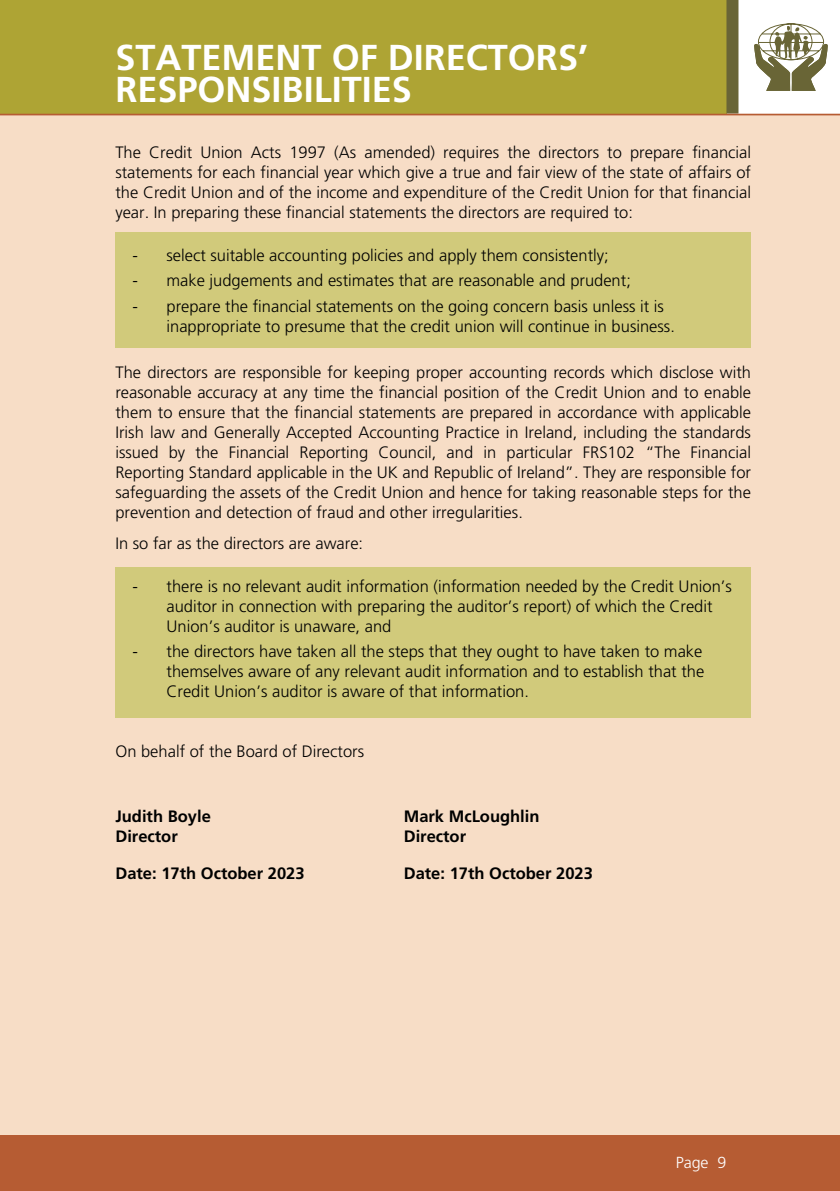
<style>
.page{position:relative;width:840px;height:1191px;background:#fff}
.page>*{position:absolute;margin:0;border:0;box-sizing:border-box;transform-origin:0 0}
.t1{font:700 36px/32px "Frutiger";color:#fff}
.t2{font:300 16.4px/20px "Frutiger";color:#000;text-align:justify}
.t3{font:700 16.4px "Frutiger";color:#000}
.t4{font:300 16px "Frutiger";color:#fff}
</style>
<div class="page">
<div style="left:0;top:115px;width:839px;height:1076px;background:#f7ddc6"></div>
<div style="left:0;top:0;width:726px;height:115px;background:#aea434"></div>
<div style="left:726px;top:0;width:12px;height:114px;background:#696536"></div>
<div style="left:0;top:1135px;width:839px;height:56px;background:#b65c33"></div>
<hr style="left:0;top:114px;width:839px;height:1px;background:#b65c33">
<svg style="left:754px;top:23px;width:72px;height:68px"></svg>
<hr style="left:0;top:115px;width:1px;height:1076px;background:#f7ddc6">
<hr style="left:0;top:0;width:1px;height:115px;background:#aea434">
<div style="left:115px;top:232px;width:635px;height:115px;background:#d1ca7b"></div>
<div style="left:115px;top:567px;width:635px;height:151px;background:#d1ca7b"></div>
<h1 class="t1" style="left:115px;top:41px;width:474px">STATEMENT OF DIRECTORS’<br>RESPONSIBILITIES</h1>
<p class="t2" style="left:115px;top:142px;width:637px">The Credit Union Acts 1997 (As amended) requires the directors to prepare financial statements for each financial year which give a true and fair view of the state of affairs of the Credit Union and of the income and expenditure of the Credit Union for that financial year. In preparing these financial statements the directors are required to:</p>
<p class="t2" style="left:132px;top:245px;width:477px">- select suitable accounting policies and apply them consistently;</p>
<p class="t2" style="left:132px;top:270px;width:499px">- make judgements and estimates that are reasonable and prudent;</p>
<p class="t2" style="left:166px;top:296px;width:509px;text-indent:-34px">- prepare the financial statements on the going concern basis unless it is inappropriate to presume that the credit union will continue in business.</p>
<p class="t2" style="left:115px;top:362px;width:637px">The directors are responsible for keeping proper accounting records which disclose with reasonable accuracy at any time the financial position of the Credit Union and to enable them to ensure that the financial statements are prepared in accordance with applicable Irish law and Generally Accepted Accounting Practice in Ireland, including the standards issued by the Financial Reporting Council, and in particular FRS102 “The Financial Reporting Standard applicable in the UK and Republic of Ireland”. They are responsible for safeguarding the assets of the Credit Union and hence for taking reasonable steps for the prevention and detection of fraud and other irregularities.</p>
<p class="t2" style="left:115px;top:533px;width:249px">In so far as the directors are aware:</p>
<p class="t2" style="left:166px;top:576px;width:566px;text-align:left;text-indent:-34px">- there is no relevant audit information (information needed by the Credit Union’s auditor in connection with preparing the auditor’s report) of which the Credit<br>Union’s auditor is unaware, and</p>
<p class="t2" style="left:166px;top:641px;width:539px;text-indent:-34px">- the directors have taken all the steps that they ought to have taken to make themselves aware of any relevant audit information and to establish that the Credit Union’s auditor is aware of that information.</p>
<p class="t2" style="left:115px;top:741px;width:250px">On behalf of the Board of Directors</p>
<p class="t3" style="left:115px;top:807px;width:97px">Judith Boyle</p>
<p class="t3" style="left:403px;top:807px;width:137px">Mark McLoughlin</p>
<p class="t3" style="left:115px;top:827px;width:64px">Director</p>
<p class="t3" style="left:403px;top:827px;width:64px">Director</p>
<p class="t3" style="left:115px;top:864px;width:190px">Date: 17th October 2023</p>
<p class="t3" style="left:403px;top:864px;width:190px">Date: 17th October 2023</p>
<p class="t4" style="left:675px;top:1153px;width:52px">Page 9</p>
</div>
